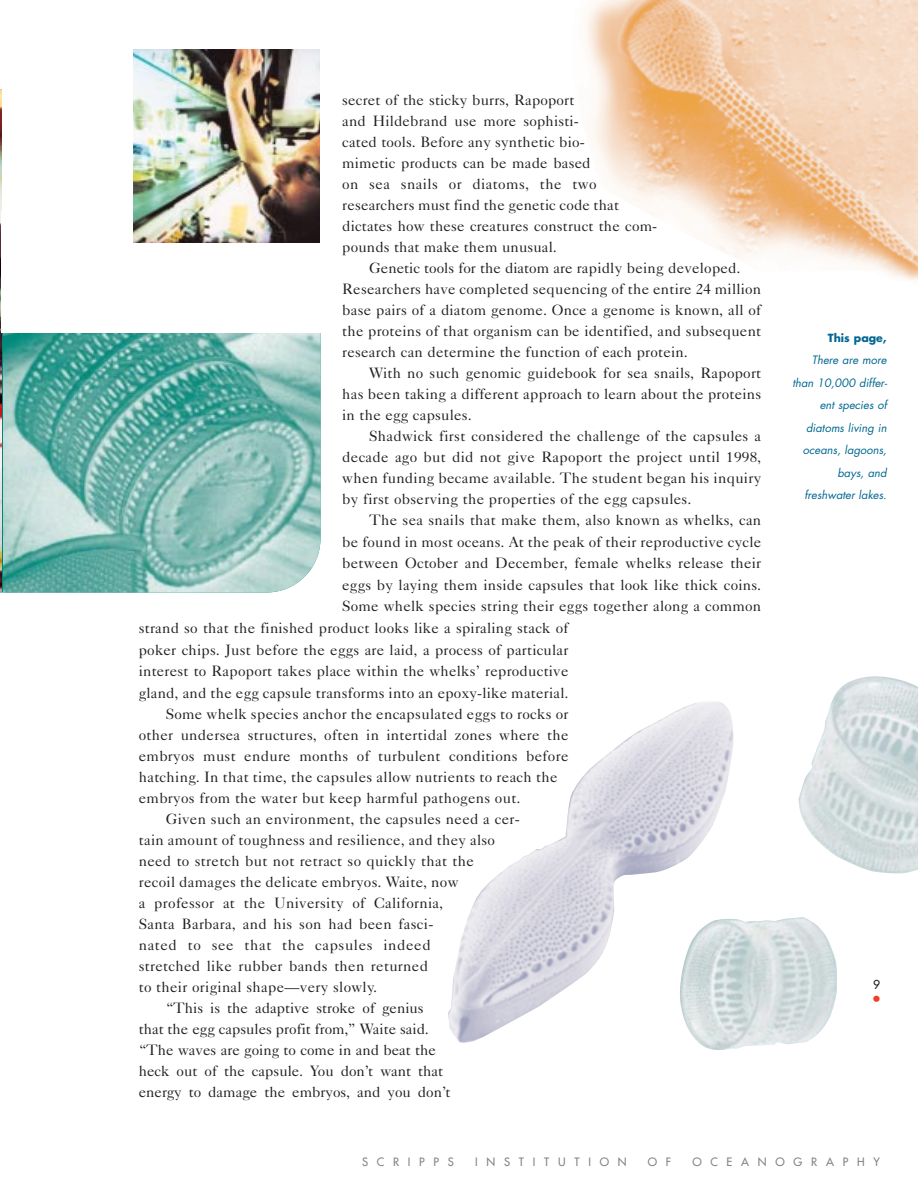
<style>
.page{position:relative;width:918px;height:1188px;background:#fff}
.page>*{position:absolute;margin:0;border:0;box-sizing:border-box;transform-origin:0 0}
.t1{font:16.5px "Futura";color:#ef4023}
.t2{font:15px/21px "Caslon Five Forty";letter-spacing:.015em;color:#231f20;text-align:justify}
.t3{font:15px "Caslon Five Forty";letter-spacing:.04em;color:#231f20}
.t4{font:12px "Futura";color:#231f20}
.t5{font:italic 11.25px/22.5px "Futura";color:#006792;text-align:right}
.t6{font:11.25px "Futura";letter-spacing:.78em;color:#808285}
.t7{font:700 10.95px "Futura";color:#006792}
</style>
<div class="page">
<img style="left:3px;top:333px;width:317px;height:259px">
<img style="left:0;top:89px;width:2px;height:503px">
<div style="left:1px;top:212px;width:326px;height:121px;background:#fff"></div>
<img style="left:134px;top:50px;width:186px;height:193px">
<img style="left:448px;top:702px;width:286px;height:341px">
<img style="left:586px;top:0;width:332px;height:281px">
<img style="left:799px;top:676px;width:119px;height:198px">
<img style="left:679px;top:917px;width:158px;height:133px">
<p class="t2" style="left:342px;top:91px;width:317px;text-align:left">secret of the sticky burrs, Rapoport<br>and Hildebrand use more sophisti-<br>cated tools. Before any synthetic bio-<br>mimetic products can be made based<br>on sea snails or diatoms, the two researchers must find the genetic code that dictates how these creatures construct the com&shy;pounds that make them unusual.</p>
<p class="t2" style="left:342px;top:259px;width:421px;text-align:left;text-indent:27px">Genetic tools for the diatom are rapidly being developed.<br>Researchers have completed sequencing of the entire 24 million base pairs of a diatom genome. Once a genome is known, all of the proteins of that organism can be identified, and subsequent research can determine the function of each protein.</p>
<p class="t2" style="left:342px;top:364px;width:420px;text-indent:27px">With no such genomic guidebook for sea snails, Rapoport has been taking a different approach to learn about the proteins in the egg capsules.</p>
<p class="t2" style="left:342px;top:427px;width:420px;text-indent:27px">Shadwick first considered the challenge of the capsules a decade ago but did not give Rapoport the project until 1998, when funding became available. The student began his inquiry by first observing the properties of the egg capsules.</p>
<p class="t2" style="left:342px;top:511px;width:421px;line-height:21.5px;text-indent:27px">The sea snails that make them, also known as whelks, can be found in most oceans. At the peak of their reproductive cycle between October and December, female whelks release their eggs by laying them inside capsules that look like thick coins.<br>Some whelk species string their eggs together along a common</p>
<p class="t2" style="left:139px;top:619px;width:431px">strand so that the finished product looks like a spiraling stack of</p>
<p class="t2" style="left:139px;top:641px;width:431px">poker chips. Just before the eggs are laid, a process of particular</p>
<p class="t2" style="left:139px;top:662px;width:431px">interest to Rapoport takes place within the whelks’ reproductive</p>
<p class="t2" style="left:139px;top:683px;width:431px">gland, and the egg capsule transforms into an epoxy-like material.</p>
<p class="t2" style="left:166px;top:704px;width:404px">Some whelk species anchor the encapsulated eggs to rocks or</p>
<p class="t2" style="left:139px;top:725px;width:431px">other undersea structures, often in intertidal zones where the</p>
<p class="t2" style="left:139px;top:746px;width:431px">embryos must endure months of turbulent conditions before</p>
<p class="t2" style="left:139px;top:767px;width:420px">hatching. In that time, the capsules allow nutrients to reach the</p>
<p class="t2" style="left:139px;top:788px;width:383px">embryos from the water but keep harmful pathogens out.</p>
<p class="t2" style="left:166px;top:809px;width:356px">Given such an environment, the capsules need a cer-</p>
<p class="t2" style="left:139px;top:830px;width:358px">tain amount of toughness and resilience, and they also</p>
<p class="t2" style="left:139px;top:851px;width:337px">need to stretch but not retract so quickly that the</p>
<p class="t2" style="left:139px;top:872px;width:321px">recoil damages the delicate embryos. Waite, now</p>
<p class="t2" style="left:139px;top:893px;width:306px">a professor at the University of California,</p>
<p class="t2" style="left:139px;top:914px;width:296px">Santa Barbara, and his son had been fasci-</p>
<p class="t3" style="left:139px;top:939px;width:293px">nated to see that the capsules indeed</p>
<p class="t2" style="left:139px;top:956px;width:291px">stretched like rubber bands then returned</p>
<p class="t2" style="left:139px;top:977px;width:240px">to their original shape—very slowly.</p>
<p class="t2" style="left:166px;top:998px;width:259px">“This is the adaptive stroke of genius</p>
<p class="t2" style="left:139px;top:1019px;width:292px">that the egg capsules profit from,” Waite said.</p>
<p class="t2" style="left:139px;top:1040px;width:299px">“The waves are going to come in and beat the</p>
<p class="t2" style="left:139px;top:1061px;width:306px">heck out of the capsule. You don’t want that</p>
<p class="t2" style="left:139px;top:1082px;width:313px">energy to damage the embryos, and you don’t</p>
<p class="t7" style="left:828px;top:332px;width:60px">This page,</p>
<p class="t5" style="left:792px;top:350px;width:96px">There are more than 10,000 differ&shy;ent species of diatoms living in oceans, lagoons, bays, and freshwater lakes.</p>
<p class="t4" style="left:873px;top:978px;width:8px">9</p>
<p class="t1" style="left:872px;top:990px;width:11px">•</p>
<p class="t6" style="left:362px;top:1156px;width:94px">SCRIPPS</p>
<p class="t6" style="left:475px;top:1156px;width:153px">INSTITUTION</p>
<p class="t6" style="left:648px;top:1156px;width:25px">O F</p>
<p class="t6" style="left:692px;top:1156px;width:189px">OCEANOGRAPHY</p>
</div>
